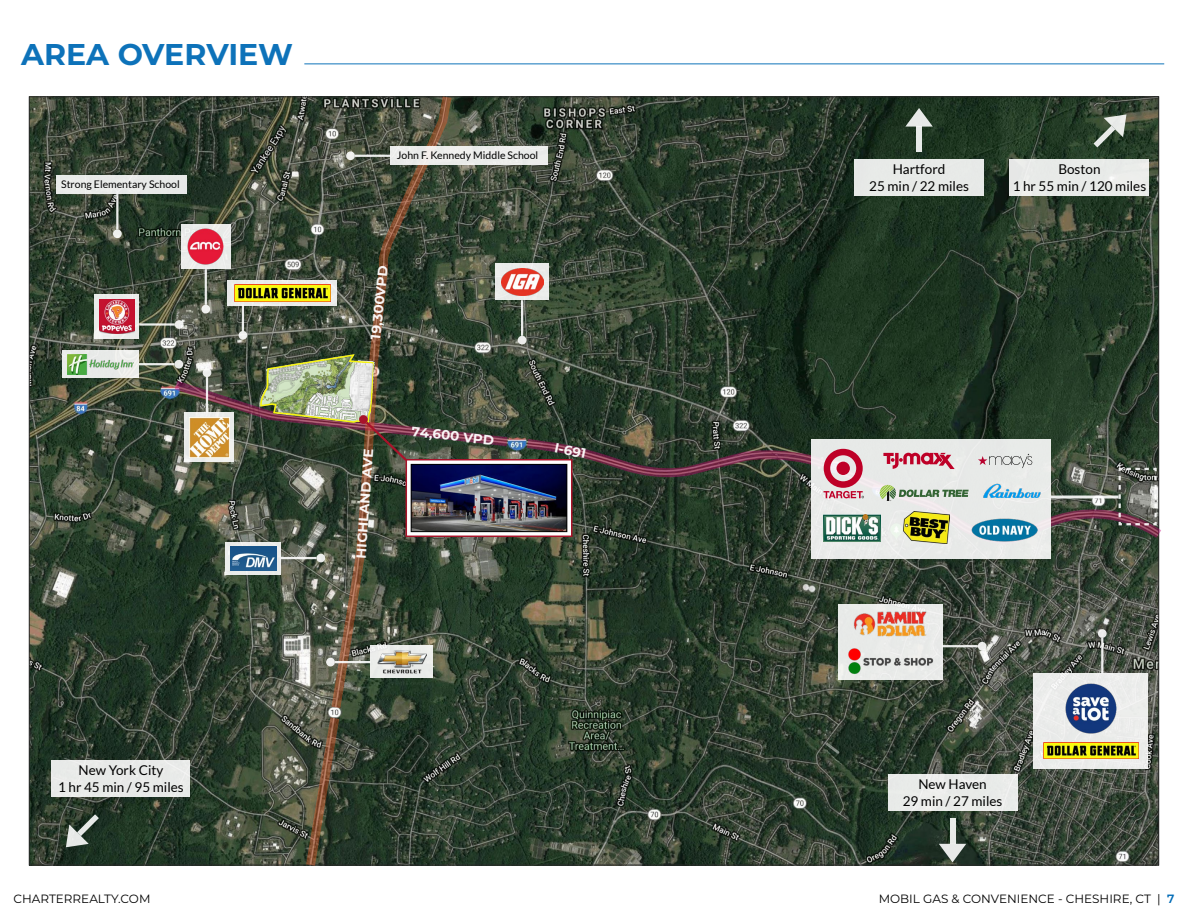
<style>
.page{position:relative;width:1188px;height:918px;background:#fff}
.page>*{position:absolute;margin:0;border:0;box-sizing:border-box;transform-origin:0 0}
.t1{font:700 30px "Montserrat";color:#006bb6}
.t2{font:13.5px/16.2px "Lato";color:#000;text-align:center}
.t3{font:700 13.5px "Montserrat";color:#fff}
.t4{font:12px "Montserrat";color:#000}
.t5{font:10.5px "Lato";color:#000}
.s1{font-weight:600;color:#006bb6}
</style>
<div class="page">
<hr style="left:304px;top:64px;width:860px;height:1px;background:#006bb6">
<img style="left:31px;top:99px;width:1126px;height:764px">
<div style="left:838px;top:604px;width:104px;height:76px;background:#e9ebe9"></div>
<div style="left:495px;top:264px;width:54px;height:36px;background:#eaecea"></div>
<div style="left:1034px;top:673px;width:114px;height:95px;background:#ececeb"></div>
<hr style="left:942px;top:645px;width:36px;height:2px;background:#fff">
<hr style="left:521px;top:300px;width:2px;height:36px;background:#fff">
<hr style="left:1101px;top:638px;width:2px;height:35px;background:#fff">
<div style="left:978px;top:642px;width:9px;height:9px;background:#edeeec;border-radius:50%"></div>
<div style="left:518px;top:336px;width:8px;height:9px;background:#ecedeb;border-radius:50%"></div>
<svg style="left:1098px;top:629px;width:9px;height:9px"></svg>
<img style="left:853px;top:608px;width:74px;height:29px">
<img style="left:848px;top:648px;width:85px;height:26px">
<img style="left:1066px;top:683px;width:50px;height:50px">
<img style="left:1043px;top:742px;width:96px;height:16px">
<img style="left:501px;top:268px;width:42px;height:27px">
<div style="left:888px;top:774px;width:129px;height:37px;background:#e9ebe9"></div>
<div style="left:52px;top:760px;width:138px;height:37px;background:#e8eae8"></div>
<div style="left:854px;top:159px;width:130px;height:37px;background:#e7eae8"></div>
<div style="left:1010px;top:159px;width:139px;height:37px;background:#e8ebe8"></div>
<svg style="left:939px;top:844px;width:27px;height:18px"></svg>
<div style="left:950px;top:818px;width:5px;height:26px;background:#e8ebe9"></div>
<svg style="left:66px;top:814px;width:33px;height:33px"></svg>
<svg style="left:905px;top:108px;width:28px;height:19px"></svg>
<div style="left:916px;top:127px;width:6px;height:25px;background:#e8eae8"></div>
<svg style="left:1093px;top:114px;width:33px;height:33px"></svg>
<svg style="left:517px;top:432px;width:644px;height:113px;background:#394034"></svg>
<hr style="left:1051px;top:496px;width:68px;height:3px;background:#fff">
<div style="left:811px;top:439px;width:240px;height:119px;background:#e8eae8"></div>
<svg style="left:1117px;top:467px;width:41px;height:59px;background:#726f6b"></svg>
<img style="left:824px;top:515px;width:57px;height:27px">
<img style="left:903px;top:512px;width:47px;height:32px">
<svg style="left:880px;top:485px;width:89px;height:16px"></svg>
<svg style="left:824px;top:449px;width:40px;height:49px"></svg>
<svg style="left:883px;top:453px;width:72px;height:16px"></svg>
<svg style="left:978px;top:454px;width:54px;height:14px"></svg>
<img style="left:971px;top:518px;width:66px;height:23px">
<img style="left:983px;top:483px;width:58px;height:19px">
<svg style="left:228px;top:280px;width:98px;height:26px"></svg>
<div style="left:181px;top:224px;width:50px;height:45px;background:#ebecea"></div>
<svg style="left:94px;top:294px;width:45px;height:44px"></svg>
<div style="left:62px;top:351px;width:77px;height:27px;background:#e9ebe9"></div>
<hr style="left:242px;top:305px;width:2px;height:26px;background:#fff">
<hr style="left:205px;top:269px;width:2px;height:36px;background:#fff">
<hr style="left:139px;top:323px;width:36px;height:3px;background:#fff">
<hr style="left:139px;top:363px;width:35px;height:2px;background:#fff">
<div style="left:239px;top:331px;width:8px;height:9px;background:#efefed;border-radius:50%"></div>
<div style="left:201px;top:305px;width:9px;height:8px;background:#f0f0ef;border-radius:50%"></div>
<svg style="left:175px;top:320px;width:9px;height:9px"></svg>
<img style="left:235px;top:285px;width:91px;height:16px">
<img style="left:188px;top:229px;width:36px;height:36px">
<img style="left:99px;top:299px;width:35px;height:34px">
<img style="left:67px;top:354px;width:67px;height:20px">
<svg style="left:326px;top:96px;width:132px;height:614px;background:#444c3b"></svg>
<svg style="left:300px;top:708px;width:45px;height:158px;background:#52503e"></svg>
<div style="left:370px;top:646px;width:63px;height:32px;background:#eaecea"></div>
<div style="left:226px;top:542px;width:55px;height:33px;background:#ebecea"></div>
<hr style="left:335px;top:661px;width:35px;height:2px;background:#fff">
<hr style="left:281px;top:557px;width:36px;height:2px;background:#fff">
<div style="left:326px;top:658px;width:9px;height:8px;background:#eeefee;border-radius:50%"></div>
<div style="left:316px;top:554px;width:9px;height:8px;background:#ecedeb;border-radius:50%"></div>
<img style="left:377px;top:648px;width:49px;height:26px">
<hr style="left:355px;top:155px;width:35px;height:2px;background:#fff">
<hr style="left:116px;top:194px;width:2px;height:35px;background:#fff">
<div style="left:390px;top:146px;width:158px;height:19px;background:#ecedeb"></div>
<div style="left:56px;top:176px;width:130px;height:18px;background:#e9eae9"></div>
<svg style="left:346px;top:151px;width:9px;height:9px"></svg>
<svg style="left:113px;top:229px;width:9px;height:9px"></svg>
<img style="left:230px;top:546px;width:47px;height:25px">
<svg style="left:406px;top:459px;width:167px;height:78px"></svg>
<img style="left:413px;top:466px;width:152px;height:64px">
<div style="left:411px;top:464px;width:156px;height:68px;border:1px solid #000"></div>
<img style="left:165px;top:353px;width:352px;height:159px">
<h1 class="t1" style="left:21px;top:32px;width:273px">AREA OVERVIEW</h1>
<p class="t5" style="left:61px;top:179px;width:120px">Strong Elementary School</p>
<p class="t5" style="left:397px;top:150px;width:143px">John F. Kennedy Middle School</p>
<p class="t3" style="left:366px;top:338px;width:76px;rotate:-84deg">19,300VPD</p>
<p class="t3" style="left:351px;top:558px;width:111px;rotate:-86deg">HIGHLAND AVE</p>
<p class="t3" style="left:413px;top:422px;width:83px;rotate:6deg">74,600 VPD</p>
<p class="t3" style="left:557px;top:438px;width:34px;rotate:12deg">I-691</p>
<p class="t2" style="left:58px;top:762px;width:127px">New York City<br>1 hr 45 min / 95 miles</p>
<p class="t2" style="left:869px;top:161px;width:101px">Hartford<br>25 min / 22 miles</p>
<p class="t2" style="left:1013px;top:161px;width:135px">Boston<br>1 hr 55 min / 120 miles</p>
<p class="t2" style="left:903px;top:776px;width:101px">New Haven<br>29 min / 27 miles</p>
<p class="t4" style="left:14px;top:891px;width:139px">CHARTERREALTY.COM</p>
<p class="t4" style="left:879px;top:891px;width:297px">MOBIL GAS &amp; CONVENIENCE - CHESHIRE, CT | <span class="s1">7</span></p>
</div>
